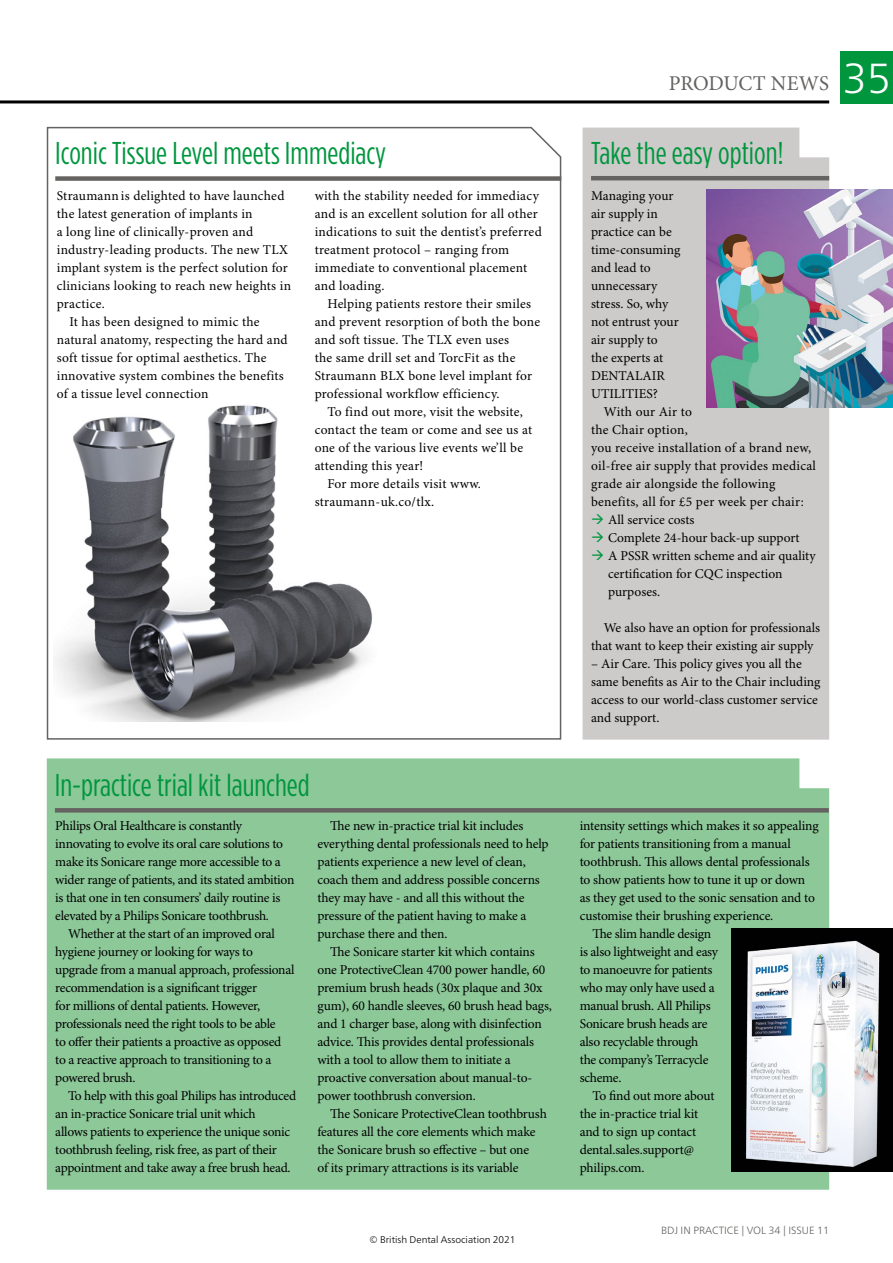
<style>
.page{position:relative;width:893px;height:1263px;background:#fff}
.page>*{position:absolute;margin:0;border:0;box-sizing:border-box;transform-origin:0 0}
.NoXML_page_numbers{font:300 42px "Frutiger Neue LT Pro";color:#fff}
.Title_underlined_bla{font:31.5px "Gotham Condensed";color:#00963e}
.NoXML_category{font:21px "Minion Pro";letter-spacing:-.015em;color:#656361}
.Para_body{font:13.5px/18px "Minion Pro";letter-spacing:-.01em;color:#000}
.Para_body-2{font:13.5px/18px "Minion Pro";letter-spacing:.02em;color:#000}
.Para_body-3{font:13.5px/18px "Minion Pro";letter-spacing:.015em;color:#000}
.Para_body_1st{font:13.5px/18px "Minion Pro";letter-spacing:-.025em;color:#000}
.Para_body_1st-2{font:13.5px/18px "Minion Pro";letter-spacing:.02em;color:#000}
.Para_body_1st-3{font:13.5px/18px "Minion Pro";letter-spacing:-.005em;color:#000}
.NoXML_footer{font:300 10.5px "Frutiger Neue LT Pro";color:#656361}
.NoXML_Hidden_for_Onl{font:300 9.75px "Frutiger Neue LT Pro";color:#000}
</style>
<div class="page">
<hr style="left:0;top:100px;width:829px;height:3px;background:#000">
<div style="left:840px;top:51px;width:53px;height:52px;background:#00963e"></div>
<div style="left:47px;top:758px;width:782px;height:432px;background:#8dc899"></div>
<hr style="left:55px;top:808px;width:774px;height:4px;background:#656361">
<div style="left:583px;top:128px;width:246px;height:612px;background:#cdcaca"></div>
<hr style="left:591px;top:176px;width:238px;height:4px;background:#656361">
<img style="left:707px;top:190px;width:186px;height:217px">
<svg style="left:46px;top:126px;width:516px;height:614px"></svg>
<img style="left:731px;top:929px;width:162px;height:243px">
<svg style="left:592px;top:514px;width:11px;height:10px"></svg>
<svg style="left:592px;top:532px;width:11px;height:10px"></svg>
<svg style="left:592px;top:550px;width:11px;height:10px"></svg>
<p class="Title_underlined_bla" style="left:55px;top:135px;width:332px">Iconic Tissue Level meets Immediacy</p>
<p class="Para_body_1st-2" style="left:57px;top:187px;width:236px">Straumann is delighted to have launched the latest generation of implants in<br>a long line of clinically-proven and industry-leading products. The new TLX implant system is the perfect solution for clinicians looking to reach new heights in practice.</p>
<p class="Para_body-2" style="left:57px;top:313px;width:232px;text-indent:13px">It has been designed to mimic the natural anatomy, respecting the hard and soft tissue for optimal aesthetics. The innovative system combines the benefits of a tissue level connection</p>
<p class="Para_body-2" style="left:315px;top:187px;width:229px">with the stability needed for immediacy and is an excellent solution for all other indications to suit the dentist’s preferred treatment protocol – ranging from immediate to conventional placement and loading.</p>
<p class="Para_body-3" style="left:315px;top:295px;width:227px;text-indent:13px">Helping patients restore their smiles and prevent resorption of both the bone and soft tissue. The TLX even uses<br>the same drill set and TorcFit as the Straumann BLX bone level implant for professional workflow efficiency.</p>
<p class="Para_body-3" style="left:315px;top:403px;width:219px;text-indent:13px">To find out more, visit the website, contact the team or come and see us at one of the various live events we’ll be attending this year!</p>
<p class="Para_body-2" style="left:315px;top:475px;width:168px;text-indent:13px">For more details visit www. straumann-uk.co/tlx.</p>
<p class="Title_underlined_bla" style="left:55px;top:767px;width:256px">In-practice trial kit launched</p>
<p class="Para_body_1st" style="left:55px;top:817px;width:241px">Philips Oral Healthcare is constantly innovating to evolve its oral care solutions to make its Sonicare range more accessible to a wider range of patients, and its stated ambition is that one in ten consumers’ daily routine is elevated by a Philips Sonicare toothbrush.</p>
<p class="Para_body" style="left:55px;top:925px;width:241px;text-indent:13px">Whether at the start of an improved oral hygiene journey or looking for ways to upgrade from a manual approach, professional recommendation is a significant trigger<br>for millions of dental patients. However, professionals need the right tools to be able<br>to offer their patients a proactive as opposed to a reactive approach to transitioning to a powered brush.</p>
<p class="Para_body" style="left:55px;top:1087px;width:242px;text-indent:13px">To help with this goal Philips has introduced an in-practice Sonicare trial unit which<br>allows patients to experience the unique sonic toothbrush feeling, risk free, as part of their appointment and take away a free brush head.</p>
<p class="Para_body" style="left:317px;top:817px;width:233px;text-indent:13px">The new in-practice trial kit includes everything dental professionals need to help patients experience a new level of clean, coach them and address possible concerns they may have - and all this without the pressure of the patient having to make a purchase there and then.</p>
<p class="Para_body" style="left:317px;top:943px;width:236px;text-indent:13px">The Sonicare starter kit which contains one ProtectiveClean 4700 power handle, 60 premium brush heads (30x plaque and 30x gum), 60 handle sleeves, 60 brush head bags, and 1 charger base, along with disinfection advice. This provides dental professionals with a tool to allow them to initiate a proactive conversation about manual-to&shy;power toothbrush conversion.</p>
<p class="Para_body" style="left:317px;top:1105px;width:231px;text-indent:13px">The Sonicare ProtectiveClean toothbrush features all the core elements which make the Sonicare brush so effective – but one<br>of its primary attractions is its variable</p>
<p class="NoXML_Hidden_for_Onl" style="left:369px;top:1234px;width:148px">© British Dental Association 2021</p>
<p class="NoXML_category" style="left:669px;top:71px;width:162px">PRODUCT NEWS</p>
<p class="NoXML_page_numbers" style="left:843px;top:54px;width:50px">35</p>
<p class="Title_underlined_bla" style="left:591px;top:135px;width:194px">Take the easy option!</p>
<p class="Para_body_1st-3" style="left:591px;top:187px;width:91px">Managing your air supply in practice can be time-consuming and lead to unnecessary stress. So, why not entrust your air supply to<br>the experts at<br>DENTALAIR<br>UTILITIES?</p>
<p class="Para_body-2" style="left:591px;top:403px;width:226px;text-indent:13px">With our Air to<br>the Chair option,<br>you receive installation of a brand new, oil-free air supply that provides medical grade air alongside the following benefits, all for £5 per week per chair:</p>
<p class="Para_body" style="left:608px;top:511px;width:88px">All service costs</p>
<p class="Para_body" style="left:608px;top:529px;width:193px">Complete 24-hour back-up support</p>
<p class="Para_body" style="left:608px;top:547px;width:209px">A PSSR written scheme and air quality certification for CQC inspection purposes.</p>
<p class="Para_body" style="left:591px;top:619px;width:230px;text-indent:13px">We also have an option for professionals that want to keep their existing air supply</p>
<p class="Para_body" style="left:591px;top:655px;width:231px">– Air Care. This policy gives you all the same benefits as Air to the Chair including access to our world-class customer service and support.</p>
<p class="Para_body" style="left:580px;top:817px;width:240px">intensity settings which makes it so appealing for patients transitioning from a manual toothbrush. This allows dental professionals to show patients how to tune it up or down as they get used to the sonic sensation and to customise their brushing experience.</p>
<p class="Para_body" style="left:580px;top:925px;width:140px;text-indent:13px">The slim handle design is also lightweight and easy to manoeuvre for patients who may only have used a manual brush. All Philips<br>Sonicare brush heads are also recyclable through the company’s Terracycle scheme.</p>
<p class="Para_body" style="left:580px;top:1087px;width:136px;text-indent:13px">To find out more about the in-practice trial kit and to sign up contact dental.sales.support@ philips.com.</p>
<p class="NoXML_footer" style="left:661px;top:1224px;width:169px">BDJ IN PRACTICE | VOL 34 | ISSUE 11</p>
</div>
